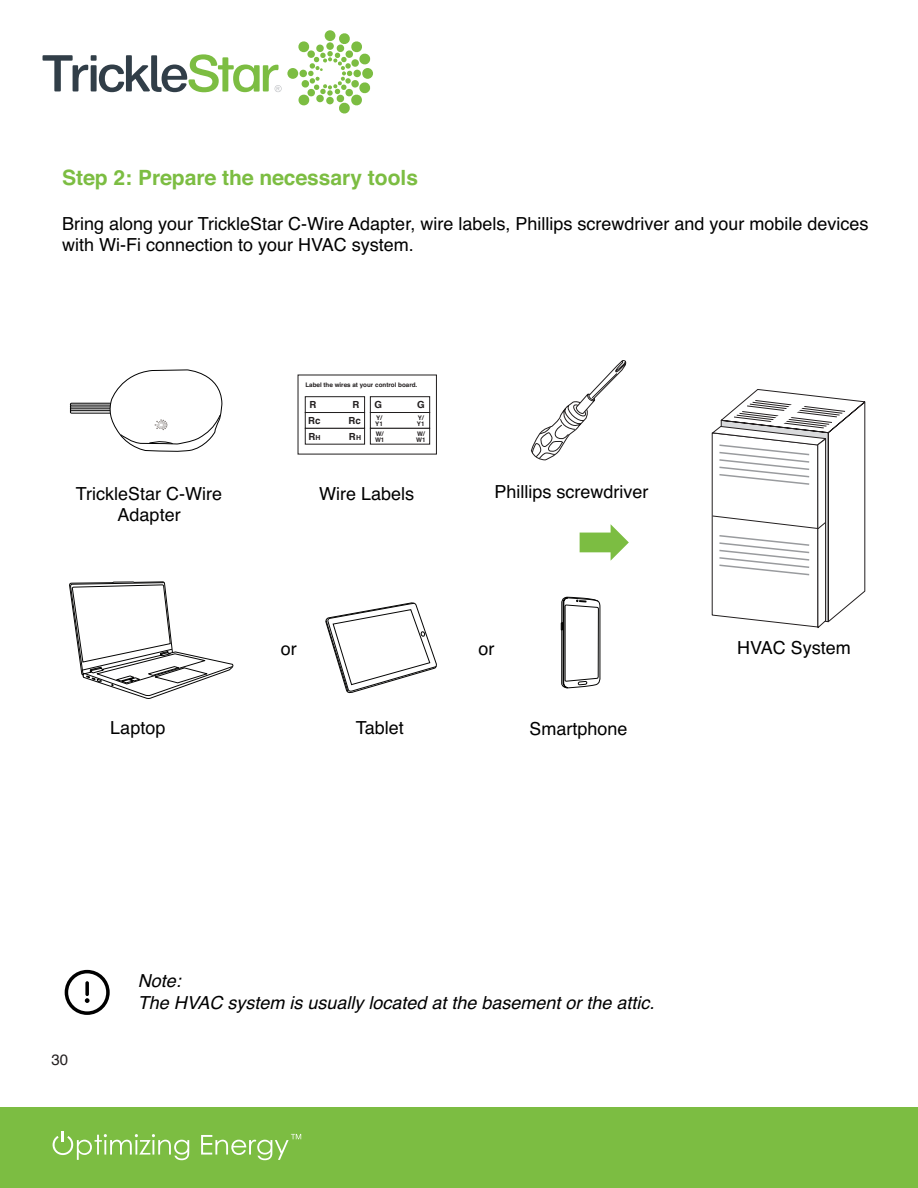
<style>
.page{position:relative;width:918px;height:1188px;background:#fff}
.page>*{position:absolute;margin:0;border:0;box-sizing:border-box;transform-origin:0 0}
.t1{font:700 21px "Helvetica";color:#7cbd42}
.t2{font:18px/21.6px "Helvetica";color:#000}
.t3{font:italic 18px/21.6px "Helvetica";color:#000}
.t4{font:15px "Helvetica";color:#231f20}
.t5{font:700 9.75px "Helvetica";color:#231f20}
.t6{font:700 6.3px/6.3px "Helvetica";color:#231f20}
.s1{font-size:7.05px}
</style>
<div class="page">
<div style="left:0;top:1107px;width:918px;height:81px;background:#7cbd42"></div>
<svg style="left:53px;top:1132px;width:136px;height:28px"></svg>
<svg style="left:201px;top:1134px;width:100px;height:26px"></svg>
<div style="left:325px;top:30px;width:10px;height:11px;background:#7cbd42;border-radius:50%"></div>
<div style="left:362px;top:68px;width:11px;height:11px;background:#7cbd42;border-radius:50%"></div>
<div style="left:287px;top:68px;width:11px;height:11px;background:#7cbd42;border-radius:50%"></div>
<svg style="left:298px;top:33px;width:73px;height:81px"></svg>
<svg style="left:43px;top:54px;width:239px;height:38px"></svg>
<svg style="left:65px;top:970px;width:45px;height:45px"></svg>
<svg style="left:711px;top:389px;width:155px;height:239px"></svg>
<svg style="left:530px;top:360px;width:97px;height:101px"></svg>
<div style="left:70px;top:403px;width:41px;height:3px;border:1px solid #000"></div>
<div style="left:70px;top:405px;width:41px;height:3px;border:1px solid #000"></div>
<div style="left:70px;top:407px;width:41px;height:3px;border:1px solid #000"></div>
<div style="left:70px;top:409px;width:41px;height:2px;border:1px solid #000"></div>
<div style="left:70px;top:411px;width:41px;height:2px;border:1px solid #000"></div>
<svg style="left:108px;top:370px;width:115px;height:82px"></svg>
<svg style="left:580px;top:524px;width:49px;height:37px"></svg>
<div style="left:305px;top:412px;width:60px;height:17px;background:#fff;border:1px solid #211e1e"></div>
<div style="left:305px;top:428px;width:60px;height:16px;background:#fff;border:1px solid #211e1e"></div>
<div style="left:370px;top:412px;width:60px;height:17px;background:#fff;border:1px solid #211e1e"></div>
<div style="left:370px;top:428px;width:60px;height:16px;background:#fff;border:1px solid #211e1e"></div>
<svg style="left:69px;top:581px;width:165px;height:118px"></svg>
<svg style="left:325px;top:602px;width:112px;height:92px"></svg>
<svg style="left:561px;top:597px;width:40px;height:92px"></svg>
<p class="t1" style="left:62px;top:160px;width:357px">Step 2: Prepare the necessary tools</p>
<p class="t2" style="left:62px;top:213px;width:808px">Bring along your TrickleStar C-Wire Adapter, wire labels, Phillips screwdriver and your mobile devices with Wi-Fi connection to your HVAC system.</p>
<p class="t6" style="left:305px;top:382px;width:113px">Label the wires at your control board.</p>
<p class="t5" style="left:310px;top:397px;width:9px">R</p>
<p class="t5" style="left:352px;top:397px;width:9px">R</p>
<p class="t5" style="left:308px;top:413px;width:14px">Rc</p>
<p class="t5" style="left:348px;top:413px;width:14px">Rc</p>
<p class="t5" style="left:308px;top:429px;width:14px">R<span class="s1">H</span></p>
<p class="t5" style="left:349px;top:429px;width:14px">R<span class="s1">H</span></p>
<p class="t5" style="left:374px;top:397px;width:9px">G</p>
<p class="t5" style="left:417px;top:397px;width:9px">G</p>
<p class="t6" style="left:375px;top:415px;width:9px">Y/<br>Y1</p>
<p class="t6" style="left:417px;top:415px;width:9px">Y/<br>Y1</p>
<p class="t6" style="left:375px;top:430px;width:11px">W/<br>W1</p>
<p class="t6" style="left:416px;top:430px;width:11px">W/<br>W1</p>
<p class="t2" style="left:76px;top:483px;width:148px;text-align:center">TrickleStar C-Wire<br>Adapter</p>
<p class="t2" style="left:319px;top:483px;width:97px">Wire Labels</p>
<p class="t2" style="left:495px;top:482px;width:156px">Phillips screwdriver</p>
<p class="t2" style="left:281px;top:638px;width:18px">or</p>
<p class="t2" style="left:478px;top:638px;width:18px">or</p>
<p class="t2" style="left:110px;top:717px;width:57px">Laptop</p>
<p class="t2" style="left:529px;top:718px;width:100px">Smartphone</p>
<p class="t2" style="left:356px;top:718px;width:50px">Tablet</p>
<p class="t2" style="left:737px;top:637px;width:115px">HVAC System</p>
<p class="t4" style="left:51px;top:1048px;width:18px">30</p>
<p class="t3" style="left:138px;top:971px;width:518px">Note:<br>The HVAC system is usually located at the basement or the attic.</p>
</div>
